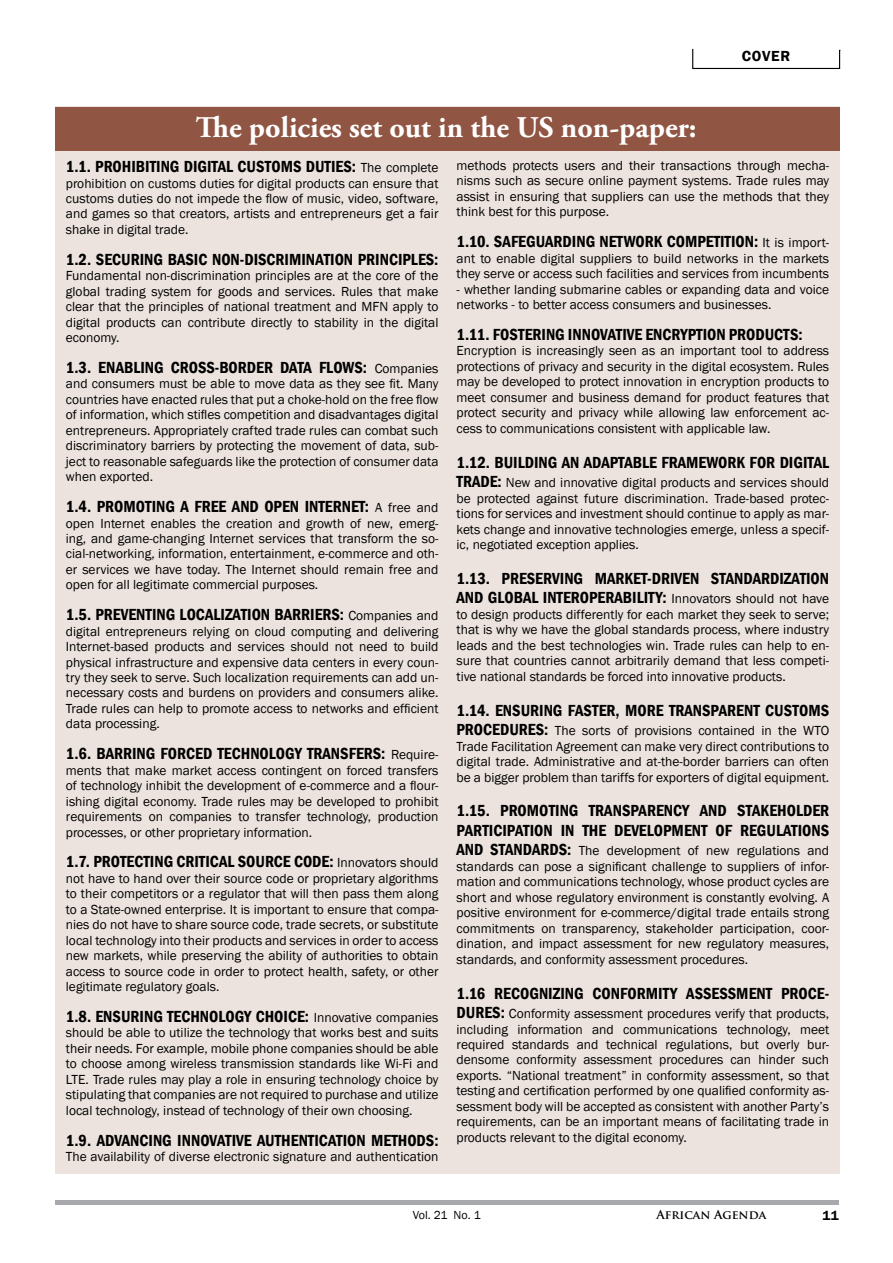
<style>
.page{position:relative;width:893px;height:1263px;background:#fff}
.page>*{position:absolute;margin:0;border:0;box-sizing:border-box;transform-origin:0 0}
.t1{font:700 30px "Adobe Garamond Pro";color:#fff}
.t2{font:600 condensed 16.5px/19.5px "Franklin Gothic";color:#000}
.t3{font:600 15px "Franklin Gothic";letter-spacing:.05em;color:#000}
.t4{font:13.5px/15.5px "Franklin Gothic";color:#000;text-align:justify}
.t5{font:600 13.5px "Franklin Gothic";color:#000}
.t6{font:700 12px "Trajan Pro";color:#000}
.t7{font:12px "Franklin Gothic";letter-spacing:-.02em;color:#000}
.s1{font-weight:400;font-stretch:normal;font-size:13.5px}
.s2{font-weight:600;font-stretch:condensed;font-size:16.5px}
</style>
<div class="page">
<div style="left:55px;top:106px;width:785px;height:1068px;background:#ece3de"></div>
<svg style="left:692px;top:48px;width:149px;height:21px"></svg>
<div style="left:55px;top:1199px;width:784px;height:5px;background:#a7a9ac"></div>
<div style="left:55px;top:107px;width:785px;height:44px;background:#915543"></div>
<h1 class="t1" style="left:196px;top:110px;width:502px">The policies set out in the US non-paper:</h1>
<p class="t3" style="left:742px;top:47px;width:50px">COVER</p>
<p class="t2" style="left:66px;top:157px;width:374px">1.1. PROHIBITING DIGITAL CUSTOMS DUTIES: <span class="s1">The complete</span></p>
<p class="t4" style="left:66px;top:176px;width:374px">prohibition on customs duties for digital products can ensure that customs duties do not impede the flow of music, video, software, and games so that creators, artists and entrepreneurs get a fair shake in digital trade.</p>
<p class="t2" style="left:66px;top:249px;width:374px">1.2. SECURING BASIC NON-DISCRIMINATION PRINCIPLES:</p>
<p class="t4" style="left:66px;top:268px;width:374px">Fundamental non-discrimination principles are at the core of the global trading system for goods and services. Rules that make clear that the principles of national treatment and MFN apply to digital products can contribute directly to stability in the digital economy.</p>
<p class="t2" style="left:66px;top:357px;width:374px">1.3. ENABLING CROSS-BORDER DATA FLOWS: <span class="s1">Companies</span></p>
<p class="t4" style="left:66px;top:376px;width:374px">and consumers must be able to move data as they see fit. Many countries have enacted rules that put a choke-hold on the free flow of information, which stifles competition and disadvantages digital entrepreneurs. Appropriately crafted trade rules can combat such discriminatory barriers by protecting the movement of data, sub&shy;ject to reasonable safeguards like the protection of consumer data when exported.</p>
<p class="t2" style="left:66px;top:497px;width:374px">1.4. PROMOTING A FREE AND OPEN INTERNET: <span class="s1">A free and</span></p>
<p class="t4" style="left:66px;top:516px;width:374px">open Internet enables the creation and growth of new, emerg&shy;ing, and game-changing Internet services that transform the so&shy;cial-networking, information, entertainment, e-commerce and oth&shy;er services we have today. The Internet should remain free and open for all legitimate commercial purposes.</p>
<p class="t2" style="left:66px;top:605px;width:374px">1.5. PREVENTING LOCALIZATION BARRIERS: <span class="s1">Companies and</span></p>
<p class="t4" style="left:66px;top:624px;width:374px">digital entrepreneurs relying on cloud computing and delivering Internet-based products and services should not need to build physical infrastructure and expensive data centers in every coun&shy;try they seek to serve. Such localization requirements can add un&shy;necessary costs and burdens on providers and consumers alike.<br>Trade rules can help to promote access to networks and efficient data processing.</p>
<p class="t2" style="left:66px;top:744px;width:374px">1.6. BARRING FORCED TECHNOLOGY TRANSFERS: <span class="s1">Require-</span></p>
<p class="t4" style="left:66px;top:763px;width:374px">ments that make market access contingent on forced transfers of technology inhibit the development of e-commerce and a flour&shy;ishing digital economy. Trade rules may be developed to prohibit requirements on companies to transfer technology, production processes, or other proprietary information.</p>
<p class="t2" style="left:66px;top:852px;width:374px">1.7. PROTECTING CRITICAL SOURCE CODE: <span class="s1">Innovators should</span></p>
<p class="t4" style="left:66px;top:871px;width:374px">not have to hand over their source code or proprietary algorithms to their competitors or a regulator that will then pass them along to a State-owned enterprise. It is important to ensure that compa&shy;nies do not have to share source code, trade secrets, or substitute local technology into their products and services in order to access new markets, while preserving the ability of authorities to obtain access to source code in order to protect health, safety, or other legitimate regulatory goals.</p>
<p class="t2" style="left:66px;top:1006px;width:374px">1.8. ENSURING TECHNOLOGY CHOICE: <span class="s1">Innovative companies</span></p>
<p class="t4" style="left:66px;top:1025px;width:374px">should be able to utilize the technology that works best and suits their needs. For example, mobile phone companies should be able to choose among wireless transmission standards like Wi-Fi and LTE. Trade rules may play a role in ensuring technology choice by stipulating that companies are not required to purchase and utilize local technology, instead of technology of their own choosing.</p>
<p class="t2" style="left:66px;top:1130px;width:374px">1.9. ADVANCING INNOVATIVE AUTHENTICATION METHODS:</p>
<p class="t4" style="left:66px;top:1149px;width:374px">The availability of diverse electronic signature and authentication</p>
<p class="t4" style="left:457px;top:158px;width:374px">methods protects users and their transactions through mecha&shy;nisms such as secure online payment systems. Trade rules may assist in ensuring that suppliers can use the methods that they think best for this purpose.</p>
<p class="t2" style="left:457px;top:232px;width:374px">1.10. SAFEGUARDING NETWORK COMPETITION: <span class="s1">It is import-</span></p>
<p class="t4" style="left:457px;top:251px;width:374px">ant to enable digital suppliers to build networks in the markets they serve or access such facilities and services from incumbents</p>
<p class="t4" style="left:457px;top:282px;width:374px">- whether landing submarine cables or expanding data and voice networks - to better access consumers and businesses.</p>
<p class="t2" style="left:457px;top:324px;width:348px">1.11. FOSTERING INNOVATIVE ENCRYPTION PRODUCTS:</p>
<p class="t4" style="left:457px;top:343px;width:374px">Encryption is increasingly seen as an important tool to address protections of privacy and security in the digital ecosystem. Rules may be developed to protect innovation in encryption products to meet consumer and business demand for product features that protect security and privacy while allowing law enforcement ac&shy;cess to communications consistent with applicable law.</p>
<p class="t2" style="left:457px;top:452px;width:374px">1.12. BUILDING AN ADAPTABLE FRAMEWORK FOR DIGITAL</p>
<p class="t4" style="left:457px;top:475px;width:374px"><span class="s2">TRADE:</span> New and innovative digital products and services should be protected against future discrimination. Trade-based protec&shy;tions for services and investment should continue to apply as mar&shy;kets change and innovative technologies emerge, unless a specif&shy;ic, negotiated exception applies.</p>
<p class="t2" style="left:457px;top:568px;width:374px">1.13. PRESERVING MARKET-DRIVEN STANDARDIZATION<br>AND GLOBAL INTEROPERABILITY: <span class="s1">Innovators should not have</span></p>
<p class="t4" style="left:456px;top:607px;width:374px">to design products differently for each market they seek to serve; that is why we have the global standards process, where industry leads and the best technologies win. Trade rules can help to en&shy;sure that countries cannot arbitrarily demand that less competi&shy;tive national standards be forced into innovative products.</p>
<p class="t2" style="left:457px;top:700px;width:374px">1.14. ENSURING FASTER, MORE TRANSPARENT CUSTOMS</p>
<p class="t4" style="left:457px;top:723px;width:374px"><span class="s2">PROCEDURES:</span> The sorts of provisions contained in the WTO Trade Facilitation Agreement can make very direct contributions to digital trade. Administrative and at-the-border barriers can often be a bigger problem than tariffs for exporters of digital equipment.</p>
<p class="t2" style="left:457px;top:801px;width:374px">1.15. PROMOTING TRANSPARENCY AND STAKEHOLDER<br>PARTICIPATION IN THE DEVELOPMENT OF REGULATIONS</p>
<p class="t4" style="left:457px;top:843px;width:374px"><span class="s2">AND STANDARDS:</span> The development of new regulations and standards can pose a significant challenge to suppliers of infor&shy;mation and communications technology, whose product cycles are short and whose regulatory environment is constantly evolving. A positive environment for e-commerce/digital trade entails strong commitments on transparency, stakeholder participation, coor&shy;dination, and impact assessment for new regulatory measures, standards, and conformity assessment procedures.</p>
<p class="t2" style="left:457px;top:983px;width:374px">1.16 RECOGNIZING CONFORMITY ASSESSMENT PROCE-</p>
<p class="t4" style="left:457px;top:1006px;width:374px"><span class="s2">DURES:</span> Conformity assessment procedures verify that products, including information and communications technology, meet required standards and technical regulations, but overly bur&shy;densome conformity assessment procedures can hinder such exports. “National treatment” in conformity assessment, so that testing and certification performed by one qualified conformity as&shy;sessment body will be accepted as consistent with another Party’s requirements, can be an important means of facilitating trade in products relevant to the digital economy.</p>
<p class="t7" style="left:413px;top:1207px;width:69px">Vol. 21 No. 1</p>
<p class="t6" style="left:656px;top:1208px;width:111px">African Agenda</p>
<p class="t5" style="left:823px;top:1207px;width:17px">11</p>
</div>
